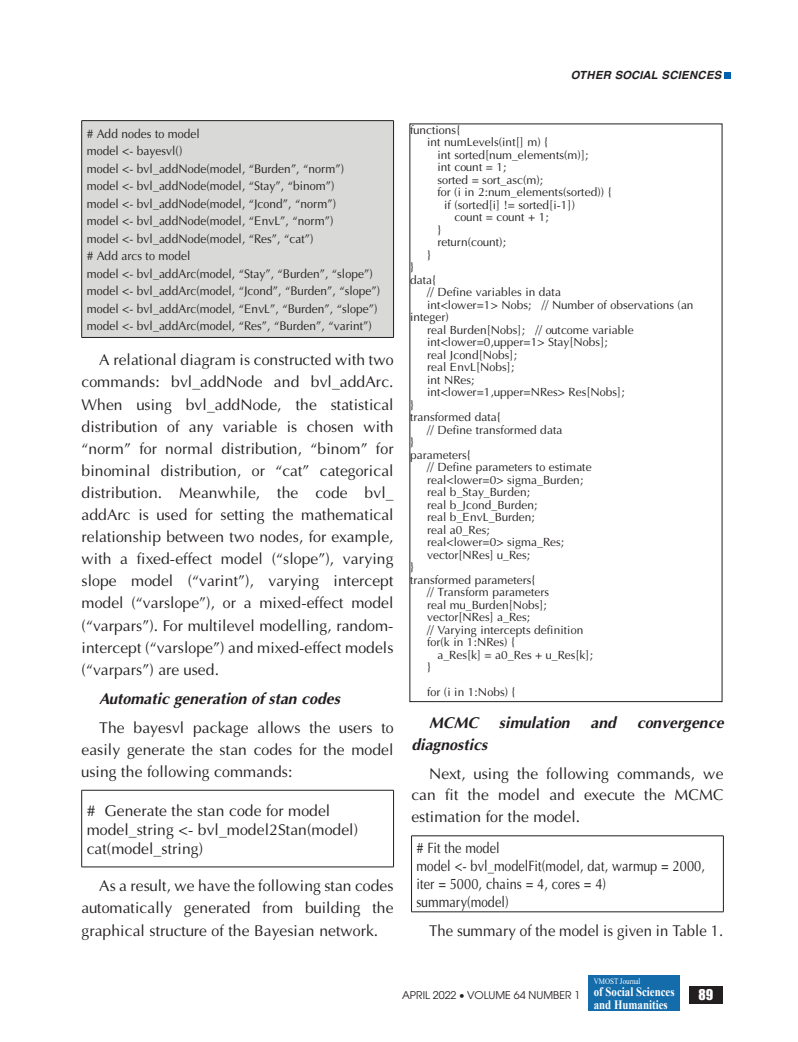
<style>
.page{position:relative;width:798px;height:1042px;background:#fff}
.page>*{position:absolute;margin:0;border:0;box-sizing:border-box;transform-origin:0 0}
.t1{font:15.62px/22.1px "UTM Aptima";color:#231f20;text-align:justify}
.t2{font:italic 700 15.62px "UTM Aptima";color:#231f20}
.t3{font:15.62px "UTM Aptima";color:#231f20;scale:.95 1}
.t4{font:15px/18px "UTM Aptima";color:#231f20;scale:.85 1}
.t5{font:13.75px "UTM Impact";color:#fff}
.t6{font:700 12.88px/12.5px "Times New Roman";color:#fff;scale:.85 1}
.t7{font:12.5px/17.5px "UTM Aptima";color:#231f20;scale:.95 1}
.t8{font:11.88px "UTM Aptima";color:#231f20}
.t9{font:italic 700 11.25px "UTM Helve";color:#231f20}
.t10{font:10.62px "UTM Avo";color:#231f20}
.t11{font:8.25px "Times New Roman";color:#fff;scale:.85 1}
</style>
<div class="page">
<svg style="left:724px;top:73px;width:6px;height:6px"></svg>
<div style="left:689px;top:986px;width:33px;height:17px;background:#231f20"></div>
<div style="left:588px;top:976px;width:91px;height:35px;background:#156cab"></div>
<div style="left:82px;top:121px;width:311px;height:216px;background:#d9d9d8"></div>
<hr style="left:81px;top:120px;width:312px;height:1px;background:#231f20">
<hr style="left:81px;top:121px;width:1px;height:216px;background:#231f20">
<hr style="left:393px;top:121px;width:1px;height:216px;background:#231f20">
<hr style="left:81px;top:337px;width:312px;height:1px;background:#231f20">
<hr style="left:81px;top:790px;width:312px;height:1px;background:#231f20">
<hr style="left:81px;top:790px;width:1px;height:77px;background:#231f20">
<hr style="left:393px;top:790px;width:1px;height:77px;background:#231f20">
<hr style="left:81px;top:866px;width:312px;height:1px;background:#231f20">
<hr style="left:411px;top:835px;width:312px;height:1px;background:#231f20">
<hr style="left:411px;top:836px;width:1px;height:75px;background:#231f20">
<hr style="left:722px;top:836px;width:1px;height:75px;background:#231f20">
<hr style="left:411px;top:911px;width:312px;height:1px;background:#231f20">
<p class="t9" style="left:570px;top:66px;width:152px">OTHER SOCIAL SCIENCES</p>
<p class="t7" style="left:87px;top:124px;width:310px"># Add nodes to model<br>model &lt;- bayesvl()<br>model &lt;- bvl_addNode(model, “Burden”, “norm”)<br>model &lt;- bvl_addNode(model, “Stay”, “binom”)<br>model &lt;- bvl_addNode(model, “Jcond”, “norm”)<br>model &lt;- bvl_addNode(model, “E nvL”, “norm”)<br>model &lt;- bvl_addNode(model, “Res”, “cat”)<br># Add arcs to model<br>model &lt;- bvl_addArc(model, “Stay”, “Burden”, “slope”) model &lt;- bvl_addArc(model, “Jcond”, “Burden”, “slope”) model &lt;- bvl_addArc(model, “E nvL”, “Burden”, “slope”) model &lt;- bvl_addArc(model, “Res”, “Burden”, “varint”)</p>
<p class="t1" style="left:81px;top:348px;width:313px;text-indent:18px">A relational diagram is constructed with two commands: bvl_addNode and bvl_addArc.<br>When using bvl_addNode, the statistical distribution of any variable is chosen with “norm” for normal distribution, “binom” for binominal distribution, or “cat” categorical distribution. Meanwhile, the code bvl_ addArc is used for setting the mathematical relationship between two nodes, for example, with a fixed-effect model (“slope”), varying slope model (“varint”), varying intercept model (“varslope”), or a mixed-effect model (“varpars”). For multilevel modelling, random&shy;intercept (“varslope”) and mixed-effect models (“varpars”) are used.</p>
<p class="t2" style="left:99px;top:686px;width:242px">Automatic generation of stan codes</p>
<p class="t1" style="left:81px;top:715px;width:313px;text-indent:18px">The bayesvl package allows the users to easily generate the stan codes for the model using the following commands:</p>
<p class="t1" style="left:87px;top:800px;width:273px;line-height:18.8px;text-align:left"># Generate the stan code for model model_string &lt;- bvl_model2Stan(model) cat(model_string)</p>
<p class="t1" style="left:81px;top:873px;width:313px;text-indent:18px">As a result, we have the following stan codes automatically generated from building the graphical structure of the Bayesian network.</p>
<p class="t8" style="left:410px;top:121px;width:52px">functions{</p>
<p class="t8" style="left:427px;top:133px;width:123px">int numLevels(int[] m) {</p>
<p class="t8" style="left:437px;top:146px;width:152px">int sorted[num_elements(m)];</p>
<p class="t8" style="left:437px;top:158px;width:71px">int count = 1;</p>
<p class="t8" style="left:437px;top:171px;width:107px">sorted = sort_asc(m);</p>
<p class="t8" style="left:437px;top:183px;width:176px">for (i in 2:num_elements(sorted)) {</p>
<p class="t8" style="left:444px;top:196px;width:132px">if (sorted[i] != sorted[i-1])</p>
<p class="t8" style="left:454px;top:208px;width:96px">count = count + 1;</p>
<p class="t8" style="left:437px;top:221px;width:6px">}</p>
<p class="t8" style="left:437px;top:233px;width:70px">return(count);</p>
<p class="t8" style="left:427px;top:246px;width:6px">}</p>
<p class="t8" style="left:410px;top:258px;width:6px">}</p>
<p class="t8" style="left:410px;top:271px;width:28px">data{</p>
<p class="t8" style="left:427px;top:283px;width:135px">// Define variables in data</p>
<p class="t8" style="left:427px;top:296px;width:268px">int&lt;lower=1&gt; Nobs; // Number of observations (an</p>
<p class="t8" style="left:410px;top:308px;width:40px">integer)</p>
<p class="t8" style="left:427px;top:321px;width:208px">real Burden[Nobs]; // outcome variable</p>
<p class="t8" style="left:427px;top:333px;width:182px">int&lt;lower=0,upper=1&gt; Stay[Nobs];</p>
<p class="t8" style="left:427px;top:346px;width:91px">real Jcond[Nobs];</p>
<p class="t8" style="left:427px;top:358px;width:89px">real E nvL[Nobs];</p>
<p class="t8" style="left:427px;top:371px;width:49px">int NRes;</p>
<p class="t8" style="left:427px;top:383px;width:199px">int&lt;lower=1,upper=NRes&gt; Res[Nobs];</p>
<p class="t8" style="left:410px;top:396px;width:6px">}</p>
<p class="t8" style="left:410px;top:408px;width:92px">transformed data{</p>
<p class="t8" style="left:427px;top:421px;width:137px">// Define transformed data</p>
<p class="t8" style="left:410px;top:433px;width:6px">}</p>
<p class="t8" style="left:410px;top:446px;width:62px">parameters{</p>
<p class="t8" style="left:427px;top:458px;width:166px">// Define parameters to estimate</p>
<p class="t8" style="left:427px;top:471px;width:158px">real&lt;lower=0&gt; sigma_Burden;</p>
<p class="t8" style="left:427px;top:483px;width:104px">real b_Stay_B urden;</p>
<p class="t8" style="left:427px;top:496px;width:112px">real b_Jcond_Burden;</p>
<p class="t8" style="left:427px;top:508px;width:109px">real b_E nvL_Burden;</p>
<p class="t8" style="left:427px;top:521px;width:64px">real a0_Res;</p>
<p class="t8" style="left:427px;top:533px;width:139px">real&lt;lower=0&gt; sigma_Res;</p>
<p class="t8" style="left:427px;top:546px;width:105px">vector[NRes] u_Res;</p>
<p class="t8" style="left:410px;top:558px;width:6px">}</p>
<p class="t8" style="left:410px;top:571px;width:127px">transformed parameters{</p>
<p class="t8" style="left:427px;top:583px;width:124px">// Transform parameters</p>
<p class="t8" style="left:427px;top:596px;width:121px">real mu_Burden[Nobs];</p>
<p class="t8" style="left:427px;top:608px;width:105px">vector[NRes] a_Res;</p>
<p class="t8" style="left:427px;top:621px;width:158px">// Varying intercepts definition</p>
<p class="t8" style="left:427px;top:633px;width:89px">for(k in 1:NRes) {</p>
<p class="t8" style="left:437px;top:646px;width:157px">a_Res[k] = a0_Res + u_Res[k];</p>
<p class="t8" style="left:427px;top:658px;width:6px">}</p>
<p class="t8" style="left:427px;top:683px;width:90px">for (i in 1:Nobs) {</p>
<p class="t2" style="left:429px;top:711px;width:50px">MCMC</p>
<p class="t2" style="left:498px;top:711px;width:72px">simulation</p>
<p class="t2" style="left:590px;top:711px;width:27px">and</p>
<p class="t2" style="left:636px;top:711px;width:88px">convergence</p>
<p class="t2" style="left:411px;top:733px;width:77px">diagnostics</p>
<p class="t1" style="left:411px;top:761px;width:313px;line-height:21.6px;text-indent:18px">Next, using the following commands, we can fit the model and execute the MCMC estimation for the model.</p>
<p class="t4" style="left:416px;top:837px;width:341px"># Fit the model<br>model &lt;- bvl_modelFit(model, dat, warmup = 2000, iter = 5000, chains = 4, cores = 4)<br>summary(model)</p>
<p class="t3" style="left:429px;top:918px;width:311px">The summary of the model is given in Table 1.</p>
<p class="t11" style="left:593px;top:975px;width:56px">VMOST Journal</p>
<p class="t6" style="left:593px;top:985px;width:97px">of Social Sciences and Humanities</p>
<p class="t10" style="left:402px;top:987px;width:180px">APRIL 2022 • VOLUME 64 NUMBER 1</p>
<p class="t5" style="left:698px;top:984px;width:16px">89</p>
</div>
